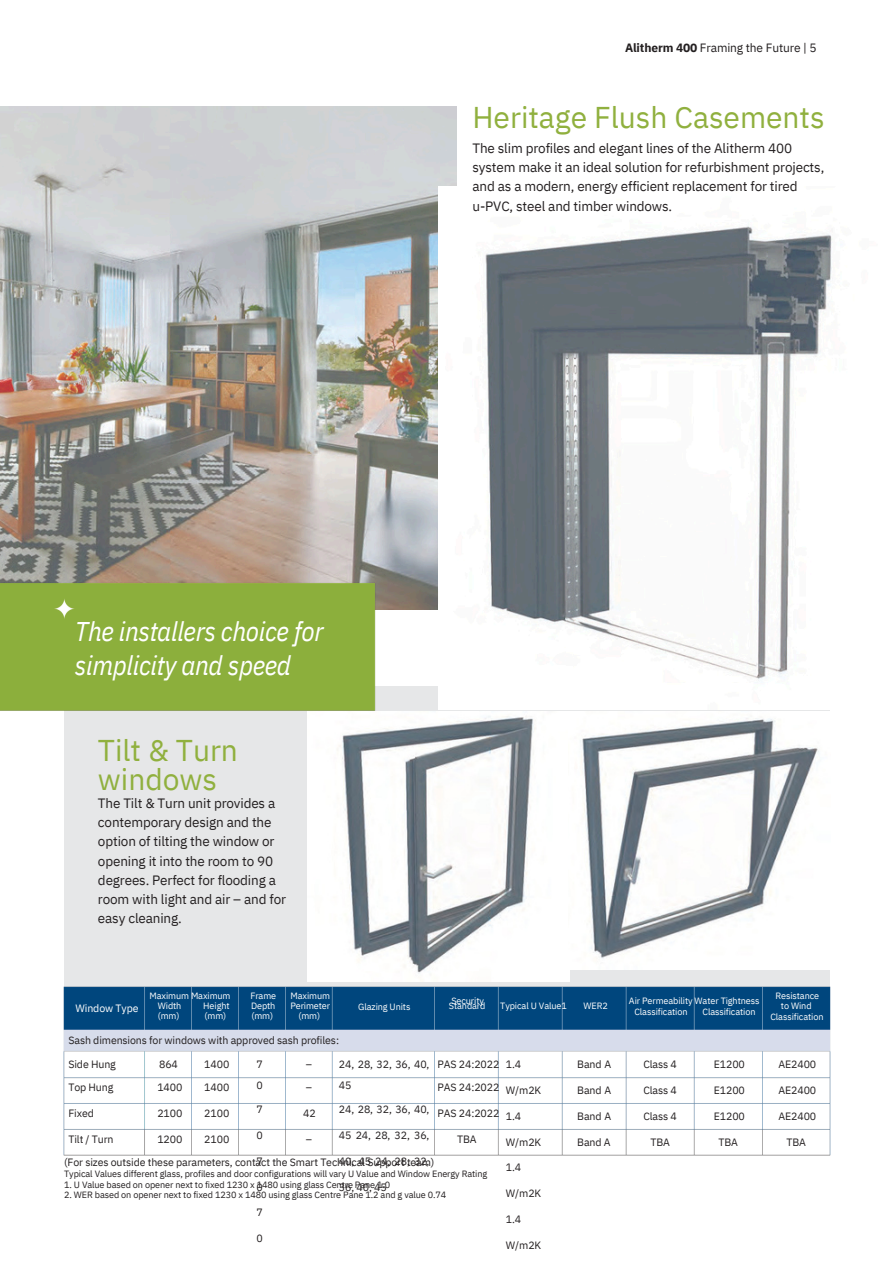
<style>
.page{position:relative;width:894px;height:1264px;background:#fff}
.page>*{position:absolute;margin:0;border:0;box-sizing:border-box;transform-origin:0 0}
.t1{font:30px/29.2px "IBM Plex Sans";color:#90b03e}
.t2{font:italic 27px/33.8px "IBM Plex Sans Cond";letter-spacing:-.015em;color:#fff}
.t3{font:13.5px/19.2px "IBM Plex Sans";letter-spacing:-.01em;color:#231f20}
.t4{font:12px "IBM Plex Sans";letter-spacing:-.01em;color:#231f20}
.t5{font:10.65px/21.3px "IBM Plex Sans";letter-spacing:-.01em;color:#231f20}
.t6{font:10.65px "IBM Plex Sans";letter-spacing:-.01em;color:#fff}
.t7{font:9.15px "IBM Plex Sans";letter-spacing:-.01em;color:#231f20}
.t8{font:9.15px/10.2px "IBM Plex Sans";letter-spacing:-.01em;color:#fff}
.s1{font-weight:700}
</style>
<div class="page">
<img style="left:0;top:106px;width:832px;height:1050px">
<p class="t4" style="left:625px;top:40px;width:193px"><span class="s1">Alitherm 400</span> Framing the Future | 5</p>
<h2 class="t1" style="left:472px;top:102px;width:353px">Heritage Flush Casements</h2>
<h2 class="t3" style="left:472px;top:138px;width:353px">The slim profiles and elegant lines of the Alitherm 400 system make it an ideal solution for refurbishment projects, and as a modern, energy efficient replacement for tired u-PVC, steel and timber windows.</h2>
<p class="t2" style="left:75px;top:614px;width:250px">The installers choice for simplicity and speed</p>
<h3 class="t1" style="left:98px;top:735px;width:141px">Tilt &amp; Turn windows</h3>
<h3 class="t3" style="left:98px;top:793px;width:189px">The Tilt &amp; Turn unit provides a contemporary design and the option of tilting the window or opening it into the room to 90 degrees. Perfect for flooding a room with light and air – and for easy cleaning.</h3>
<p class="t8" style="left:149px;top:990px;width:83px">Maximum Maximum</p>
<p class="t8" style="left:158px;top:1000px;width:25px">Width (mm)</p>
<h5 class="t8" style="left:203px;top:1000px;width:28px">Height (mm)</h5>
<h5 class="t8" style="left:250px;top:990px;width:27px;text-align:justify">Frame Depth (mm)</h5>
<h5 class="t8" style="left:290px;top:990px;width:41px;text-align:center">Maximum<br>Perimeter (mm)</h5>
<h5 class="t8" style="left:500px;top:1000px;width:68px">Typical U Value1</h5>
<h5 class="t8" style="left:583px;top:1000px;width:26px">WER2</h5>
<h2 class="t8" style="left:451px;top:995px;width:34px">Security</h2>
<h2 class="t8" style="left:449px;top:1000px;width:38px">Standard</h2>
<p class="t6" style="left:76px;top:1000px;width:64px">Window Type</p>
<h1 class="t8" style="left:358px;top:1001px;width:54px">Glazing Units</h1>
<p class="t5" style="left:68px;top:1028px;width:272px">Sash dimensions for windows with approved sash profiles:</p>
<p class="t5" style="left:68px;top:1053px;width:49px">Side Hung</p>
<p class="t5" style="left:68px;top:1076px;width:46px">Top Hung</p>
<p class="t5" style="left:68px;top:1102px;width:27px">Fixed</p>
<p class="t5" style="left:68px;top:1128px;width:47px">Tilt / Turn</p>
<h5 class="t5" style="left:159px;top:1053px;width:20px">864</h5>
<h5 class="t5" style="left:157px;top:1076px;width:27px">1400</h5>
<h5 class="t5" style="left:157px;top:1102px;width:27px">2100</h5>
<h5 class="t5" style="left:157px;top:1128px;width:27px">1200</h5>
<p class="t5" style="left:204px;top:1053px;width:27px">1400</p>
<p class="t5" style="left:204px;top:1076px;width:27px">1400</p>
<p class="t5" style="left:204px;top:1102px;width:27px">2100</p>
<p class="t5" style="left:204px;top:1128px;width:27px">2100</p>
<p class="t5" style="left:339px;top:1053px;width:92px">24, 28, 32, 36, 40,<br>45</p>
<p class="t5" style="left:339px;top:1098px;width:92px">24, 28, 32, 36, 40,</p>
<p class="t5" style="left:339px;top:1124px;width:92px">45 24, 28, 32, 36,</p>
<p class="t5" style="left:339px;top:1149px;width:92px">40, 45 24, 28, 32,</p>
<p class="t5" style="left:339px;top:1175px;width:49px">36, 40, 45</p>
<p class="t5" style="left:437px;top:1053px;width:63px">PAS 24:2022</p>
<p class="t5" style="left:437px;top:1076px;width:63px">PAS 24:2022</p>
<p class="t5" style="left:437px;top:1102px;width:63px">PAS 24:2022</p>
<p class="t5" style="left:457px;top:1128px;width:21px">TBA</p>
<p class="t5" style="left:256px;top:1053px;width:8px">7<br>0</p>
<p class="t5" style="left:256px;top:1098px;width:8px">7</p>
<p class="t5" style="left:256px;top:1124px;width:8px">0</p>
<p class="t5" style="left:256px;top:1149px;width:8px">7</p>
<p class="t5" style="left:256px;top:1175px;width:8px">0</p>
<p class="t5" style="left:256px;top:1201px;width:8px">7</p>
<p class="t5" style="left:256px;top:1227px;width:8px">0</p>
<p class="t5" style="left:506px;top:1053px;width:17px">1.4</p>
<p class="t5" style="left:506px;top:1079px;width:37px">W/m2K</p>
<p class="t5" style="left:506px;top:1104px;width:17px">1.4</p>
<p class="t5" style="left:506px;top:1130px;width:37px">W/m2K</p>
<p class="t5" style="left:506px;top:1156px;width:17px">1.4</p>
<p class="t5" style="left:506px;top:1182px;width:37px">W/m2K</p>
<p class="t5" style="left:506px;top:1208px;width:17px">1.4</p>
<p class="t5" style="left:506px;top:1234px;width:37px">W/m2K</p>
<p class="t5" style="left:306px;top:1053px;width:8px">–</p>
<p class="t5" style="left:306px;top:1076px;width:8px">–</p>
<p class="t5" style="left:303px;top:1102px;width:14px">42</p>
<p class="t5" style="left:306px;top:1128px;width:8px">–</p>
<p class="t5" style="left:64px;top:1151px;width:372px">(For sizes outside these parameters, contact the Smart Technical Support team)</p>
<p class="t7" style="left:64px;top:1168px;width:424px">Typical Values different glass, profiles and door configurations will vary U Value and Window Energy Rating</p>
<p class="t7" style="left:64px;top:1178px;width:327px">1. U Value based on opener next to fixed 1230 x 1480 using glass Centre Pane 1.0</p>
<p class="t7" style="left:64px;top:1188px;width:383px">2. WER based on opener next to fixed 1230 x 1480 using glass Centre Pane 1.2 and g value 0.74</p>
<h6 class="t5" style="left:577px;top:1053px;width:36px">Band A</h6>
<h6 class="t5" style="left:577px;top:1079px;width:36px">Band A</h6>
<h6 class="t5" style="left:577px;top:1104px;width:36px">Band A</h6>
<h6 class="t5" style="left:577px;top:1130px;width:35px">Band A</h6>
<h5 class="t8" style="left:628px;top:995px;width:132px">Air Permeability Water Tightness</h5>
<h5 class="t8" style="left:634px;top:1006px;width:55px">Classification</h5>
<h4 class="t8" style="left:702px;top:1006px;width:55px">Classification</h4>
<h5 class="t8" style="left:775px;top:990px;width:45px;text-align:center">Resistance to Wind</h5>
<h5 class="t8" style="left:770px;top:1011px;width:55px">Classification</h5>
<p class="t5" style="left:643px;top:1053px;width:35px">Class 4</p>
<p class="t5" style="left:643px;top:1079px;width:35px">Class 4</p>
<p class="t5" style="left:643px;top:1104px;width:35px">Class 4</p>
<p class="t5" style="left:650px;top:1130px;width:21px">TBA</p>
<p class="t5" style="left:713px;top:1053px;width:33px">E1200</p>
<p class="t5" style="left:713px;top:1079px;width:33px">E1200</p>
<p class="t5" style="left:713px;top:1104px;width:33px">E1200</p>
<p class="t5" style="left:718px;top:1130px;width:21px">TBA</p>
<p class="t5" style="left:778px;top:1053px;width:39px">AE2400</p>
<p class="t5" style="left:778px;top:1079px;width:39px">AE2400</p>
<p class="t5" style="left:778px;top:1104px;width:39px">AE2400</p>
<p class="t5" style="left:786px;top:1130px;width:21px">TBA</p>
</div>
